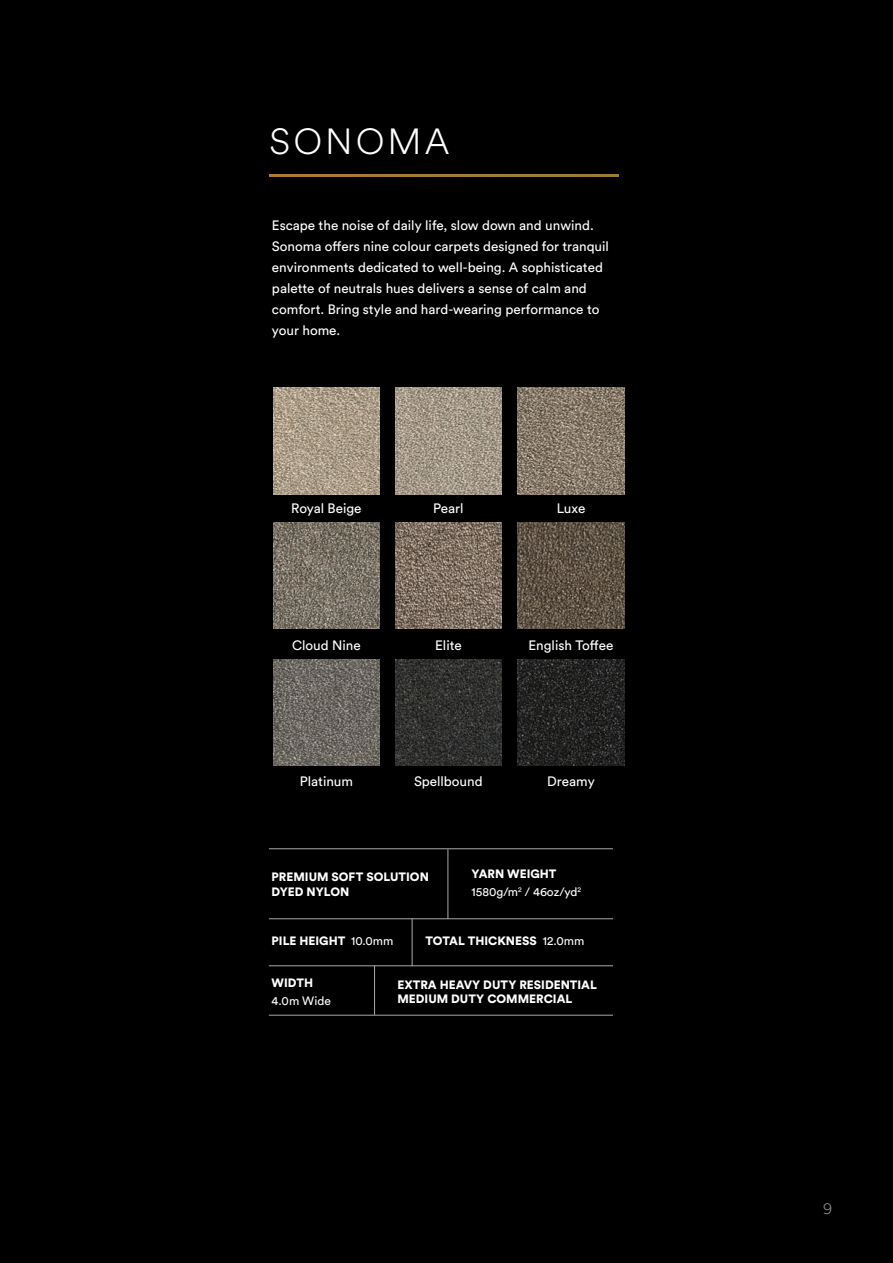
<style>
.page{position:relative;width:893px;height:1263px;background:#000}
.page>*{position:absolute;margin:0;border:0;box-sizing:border-box;transform-origin:0 0}
.t1{font:300 36px "Circular Air";letter-spacing:.1em;color:#fff}
.t2{font:300 15px "Circular Air";color:#939598}
.t3{font:13.5px/21px "Circular Std";color:#fff}
.t4{font:900 12px/14.4px "Circular Std";color:#fff}
.t5{font:12px/18px "Circular Std";color:#fff}
.s1{font-weight:900}
.s2{font-weight:400}
</style>
<div class="page">
<hr style="left:269px;top:175px;width:349px;height:2px;background:#a27c34">
<hr style="left:269px;top:848px;width:344px;height:1px;background:#a8a9ad">
<hr style="left:269px;top:918px;width:344px;height:1px;background:#a8a9ad">
<hr style="left:269px;top:965px;width:344px;height:1px;background:#a8a9ad">
<hr style="left:412px;top:918px;width:1px;height:48px;background:#a8a9ad">
<hr style="left:448px;top:849px;width:1px;height:70px;background:#a8a9ad">
<hr style="left:269px;top:1015px;width:344px;height:1px;background:#a8a9ad">
<hr style="left:374px;top:965px;width:1px;height:50px;background:#a8a9ad">
<img style="left:273px;top:388px;width:106px;height:106px">
<img style="left:395px;top:388px;width:106px;height:106px">
<img style="left:518px;top:388px;width:106px;height:106px">
<img style="left:273px;top:522px;width:106px;height:106px">
<img style="left:395px;top:522px;width:106px;height:106px">
<img style="left:518px;top:522px;width:106px;height:106px">
<img style="left:273px;top:659px;width:106px;height:106px">
<img style="left:395px;top:659px;width:106px;height:106px">
<img style="left:518px;top:659px;width:106px;height:106px">
<h1 class="t1" style="left:269px;top:117px;width:182px">SONOMA</h1>
<p class="t3" style="left:272px;top:215px;width:338px">Escape the noise of daily life, slow down and unwind.<br>Sonoma offers nine colour carpets designed for tranquil environments dedicated to well-being. A sophisticated palette of neutrals hues delivers a sense of calm and comfort. Bring style and hard-wearing performance to your home.</p>
<p class="t3" style="left:291px;top:498px;width:72px">Royal Beige</p>
<p class="t3" style="left:433px;top:498px;width:32px">Pearl</p>
<p class="t3" style="left:557px;top:498px;width:30px">Luxe</p>
<p class="t3" style="left:292px;top:634px;width:70px">Cloud Nine</p>
<p class="t3" style="left:435px;top:634px;width:28px">Elite</p>
<p class="t3" style="left:529px;top:634px;width:86px">English Toffee</p>
<p class="t3" style="left:300px;top:770px;width:55px">Platinum</p>
<p class="t3" style="left:414px;top:770px;width:70px">Spellbound</p>
<p class="t3" style="left:547px;top:770px;width:49px">Dreamy</p>
<p class="t4" style="left:272px;top:869px;width:159px">PREMIUM SOFT SOLUTION<br>DYED NYLON</p>
<p class="t5" style="left:472px;top:865px;width:111px"><span class="s1">YARN WEIGHT<br></span>1580g/m<sup>2</sup> / 46oz/yd<sup>2</sup></p>
<p class="t4" style="left:272px;top:933px;width:123px">PILE HEIGHT <span class="s2">10.0mm</span></p>
<p class="t4" style="left:425px;top:933px;width:160px">TOTAL THICKNESS <span class="s2">12.0mm</span></p>
<p class="t4" style="left:272px;top:975px;width:43px">WIDTH</p>
<p class="t5" style="left:272px;top:991px;width:61px">4.0m Wide</p>
<p class="t4" style="left:397px;top:977px;width:201px">EXTRA HEAVY DUTY RESIDENTIAL<br>MEDIUM DUTY COMMERCIAL</p>
<p class="t2" style="left:823px;top:1199px;width:10px">9</p>
</div>
